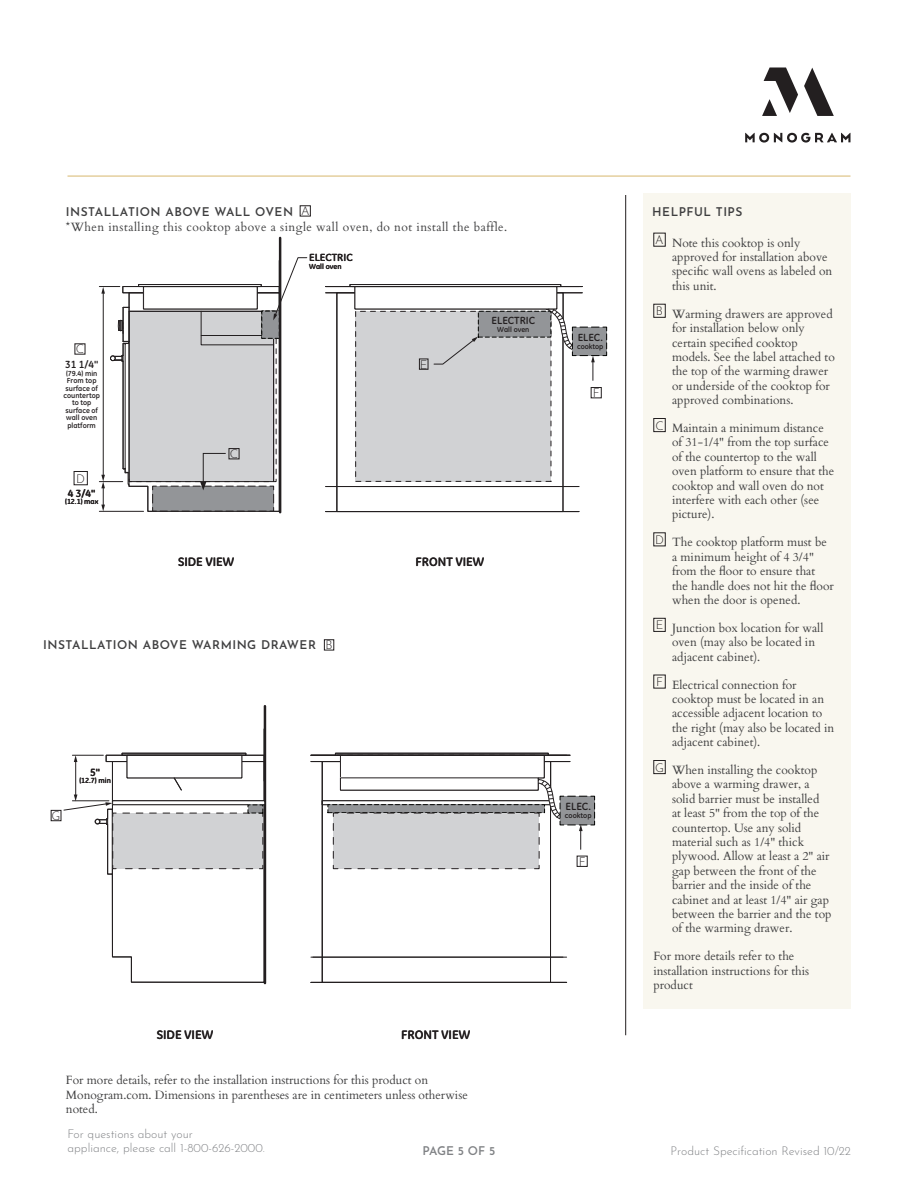
<style>
.page{position:relative;width:918px;height:1188px;background:#fff}
.page>*{position:absolute;margin:0;border:0;box-sizing:border-box;transform-origin:0 0}
.t1{font:15px "Myriad Pro";color:#231f20}
.t2{font:700 12.6px "GE Inspira";color:#231f20}
.t3{font:700 12.45px "GE Inspira";color:#231f20}
.BODY_COPY{font:12px/14.4px "Cardo";color:#3e3e3f}
.t4{font:300 12px/14.4px "Josefin Sans";color:#808285}
.NOTES_HEADER{font:12px "Cardo";letter-spacing:.04em;color:#3e3e3f}
.NOTES_HEADER-2{font:600 12px "Josefin Sans";letter-spacing:.04em;color:#3e3e3f}
.t5{font:300 12px "Josefin Sans";color:#231f20}
.t6{font:600 12px "Josefin Sans";letter-spacing:-.015em;color:#808285}
.t7{font:700 10.65px "GE Inspira";color:#231f20}
.t8{font:700 10.5px "GE Inspira";color:#231f20}
.t9{font:700 7.5px/7.5px "GE Inspira";color:#231f20;text-align:center}
</style>
<div class="page">
<hr style="left:625px;top:195px;width:1px;height:840px;background:#231f20">
<svg style="left:745px;top:68px;width:105px;height:75px"></svg>
<hr style="left:68px;top:176px;width:782px;height:1px;background:#dcbf7e">
<div style="left:643px;top:193px;width:207px;height:816px;background:#f9f7ef"></div>
<hr style="left:336px;top:293px;width:1px;height:219px;background:#231f20">
<hr style="left:563px;top:337px;width:1px;height:175px;background:#231f20">
<div style="left:356px;top:311px;width:195px;height:170px;background:#d1d2d4"></div>
<div style="left:355px;top:311px;width:196px;height:171px;border:1px dashed #231f20"></div>
<hr style="left:326px;top:486px;width:253px;height:1px;background:#231f20">
<hr style="left:326px;top:511px;width:253px;height:1px;background:#231f20">
<hr style="left:279px;top:238px;width:2px;height:274px;background:#231f20">
<div style="left:350px;top:284px;width:211px;height:3px;border:1px solid #231f20"></div>
<svg style="left:326px;top:286px;width:281px;height:94px"></svg>
<svg style="left:99px;top:257px;width:208px;height:255px"></svg>
<div style="left:591px;top:387px;width:11px;height:11px;border:1px solid #231f20"></div>
<div style="left:74px;top:471px;width:14px;height:14px;border:1px solid #231f20"></div>
<div style="left:653px;top:233px;width:13px;height:14px;border:1px solid #231f20"></div>
<div style="left:653px;top:304px;width:13px;height:14px;border:1px solid #231f20"></div>
<div style="left:653px;top:418px;width:13px;height:14px;border:1px solid #231f20"></div>
<div style="left:653px;top:532px;width:13px;height:14px;border:1px solid #231f20"></div>
<div style="left:653px;top:618px;width:13px;height:14px;border:1px solid #231f20"></div>
<div style="left:653px;top:675px;width:13px;height:13px;border:1px solid #231f20"></div>
<div style="left:653px;top:760px;width:13px;height:14px;border:1px solid #231f20"></div>
<div style="left:300px;top:205px;width:11px;height:11px;border:1px solid #231f20"></div>
<div style="left:419px;top:359px;width:9px;height:11px;border:1px solid #231f20"></div>
<div style="left:335px;top:753px;width:214px;height:3px;border:1px solid #231f20"></div>
<hr style="left:311px;top:957px;width:256px;height:1px;background:#231f20">
<hr style="left:311px;top:982px;width:256px;height:1px;background:#231f20">
<div style="left:122px;top:753px;width:124px;height:2px;border:1px solid #231f20"></div>
<hr style="left:264px;top:706px;width:2px;height:277px;background:#231f20">
<div style="left:335px;top:753px;width:213px;height:2px;border:1px solid #231f20"></div>
<svg style="left:311px;top:755px;width:284px;height:114px"></svg>
<svg style="left:63px;top:754px;width:202px;height:229px"></svg>
<div style="left:577px;top:856px;width:11px;height:11px;border:1px solid #231f20"></div>
<div style="left:324px;top:639px;width:10px;height:11px;border:1px solid #231f20"></div>
<div style="left:51px;top:810px;width:10px;height:11px;border:1px solid #231f20"></div>
<p class="t5" style="left:301px;top:202px;width:10px">A</p>
<p class="NOTES_HEADER-2" style="left:66px;top:202px;width:229px">INSTALLATION ABOVE WALL OVEN</p>
<p class="NOTES_HEADER-2" style="left:652px;top:201px;width:92px">HELPFUL TIPS</p>
<p class="NOTES_HEADER" style="left:66px;top:217px;width:443px">*When installing this cooktop above a single wall oven, do not install the baffle.</p>
<p class="t8" style="left:309px;top:251px;width:45px">ELECTRIC</p>
<p class="t9" style="left:309px;top:262px;width:34px">Wall oven</p>
<p class="t5" style="left:655px;top:231px;width:10px">A</p>
<p class="BODY_COPY" style="left:672px;top:235px;width:162px">Note this cooktop is only approved for installation above specific wall ovens as labeled on this unit.</p>
<p class="t5" style="left:656px;top:302px;width:9px">B</p>
<p class="BODY_COPY" style="left:672px;top:306px;width:164px">Warming drawers are approved for installation below only certain specified cooktop models. See the label attached to the top of the warming drawer or underside of the cooktop for approved combinations.</p>
<p class="t5" style="left:655px;top:416px;width:10px">C</p>
<p class="BODY_COPY" style="left:672px;top:420px;width:164px">Maintain a minimum distance of 31-1/4" from the top surface of the countertop to the wall oven platform to ensure that the cooktop and wall oven do not interfere with each other (see picture).</p>
<p class="t5" style="left:655px;top:530px;width:10px">D</p>
<p class="BODY_COPY" style="left:672px;top:534px;width:163px">The cooktop platform must be a minimum height of 4 3/4" from the floor to ensure that the handle does not hit the floor when the door is opened.</p>
<p class="t5" style="left:656px;top:616px;width:9px">E</p>
<p class="BODY_COPY" style="left:672px;top:620px;width:153px">Junction box location for wall oven (may also be located in adjacent cabinet).</p>
<p class="t5" style="left:656px;top:673px;width:8px">F</p>
<p class="BODY_COPY" style="left:672px;top:677px;width:164px">Electrical connection for cooktop must be located in an accessible adjacent location to the right (may also be located in adjacent cabinet).</p>
<p class="t5" style="left:655px;top:758px;width:10px">G</p>
<p class="BODY_COPY" style="left:672px;top:762px;width:161px">When installing the cooktop above a warming drawer, a solid barrier must be installed<br>at least 5" from the top of the countertop. Use any solid material such as 1/4" thick plywood. Allow at least a 2" air gap between the front of the barrier and the inside of the cabinet and at least 1/4" air gap between the barrier and the top of the warming drawer.</p>
<p class="BODY_COPY" style="left:653px;top:948px;width:157px">For more details refer to the installation instructions for this product</p>
<p class="t8" style="left:492px;top:314px;width:45px">ELECTRIC</p>
<p class="t9" style="left:497px;top:325px;width:34px">Wall oven</p>
<p class="t8" style="left:578px;top:331px;width:27px">ELEC.</p>
<p class="t9" style="left:577px;top:342px;width:28px">cooktop</p>
<p class="t5" style="left:76px;top:340px;width:10px">C</p>
<p class="t5" style="left:420px;top:355px;width:9px">E</p>
<p class="t8" style="left:65px;top:358px;width:35px">31 1/4"</p>
<p class="t9" style="left:64px;top:369px;width:38px">(79.4) min<br>From top surface of countertop to top surface of wall oven platform</p>
<p class="t5" style="left:593px;top:384px;width:8px">F</p>
<p class="t7" style="left:48px;top:398px;width:35px">31 1/4"</p>
<p class="t5" style="left:230px;top:445px;width:10px">C</p>
<p class="t5" style="left:76px;top:469px;width:10px">D</p>
<p class="t8" style="left:68px;top:486px;width:29px">4 3/4"</p>
<p class="t9" style="left:65px;top:498px;width:34px">(12.1) max</p>
<p class="t3" style="left:178px;top:554px;width:58px">SIDE VIEW</p>
<p class="t3" style="left:416px;top:554px;width:70px">FRONT VIEW</p>
<p class="NOTES_HEADER-2" style="left:43px;top:635px;width:274px">INSTALLATION ABOVE WARMING DRAWER</p>
<p class="t5" style="left:326px;top:636px;width:9px">B</p>
<p class="t7" style="left:90px;top:765px;width:11px">5"</p>
<p class="t9" style="left:79px;top:777px;width:33px">(12.7) min</p>
<p class="t7" style="left:566px;top:800px;width:27px">ELEC.</p>
<p class="t9" style="left:565px;top:811px;width:28px">cooktop</p>
<p class="t5" style="left:52px;top:807px;width:10px">G</p>
<p class="t5" style="left:579px;top:852px;width:8px">F</p>
<p class="t2" style="left:157px;top:1027px;width:58px">SIDE VIEW</p>
<p class="t2" style="left:401px;top:1027px;width:71px">FRONT VIEW</p>
<p class="BODY_COPY" style="left:66px;top:1072px;width:403px">For more details, refer to the installation instructions for this product on<br>Monogram.com. Dimensions in parentheses are in centimeters unless otherwise noted.</p>
<p class="t1" style="left:344px;top:1086px;width:81px">ZHU30RSJSS</p>
<p class="t4" style="left:68px;top:1125px;width:199px">For questions about your<br>appliance, please call 1-800-626-2000.</p>
<p class="t6" style="left:423px;top:1140px;width:74px">PAGE 5 OF 5</p>
<p class="t4" style="left:671px;top:1142px;width:182px">Product Specification Revised 10/22</p>
</div>
